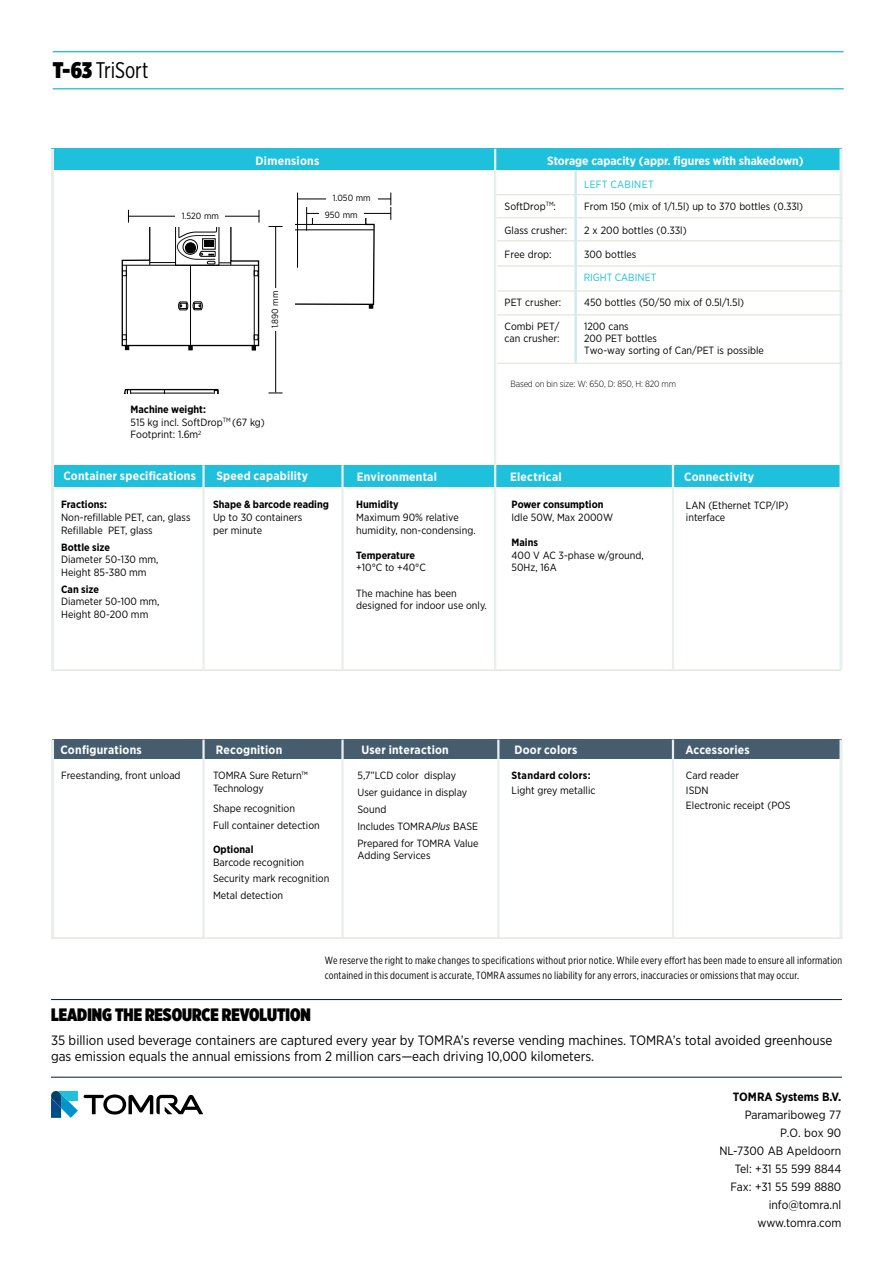
<style>
.page{position:relative;width:893px;height:1263px;background:#fff}
.page>*{position:absolute;margin:0;border:0;box-sizing:border-box;transform-origin:0 0}
.t1{font:22.65px "Gotham X Narrow";color:#000}
.t2{font:900 18px "Gotham X Narrow";color:#000}
.t3{font:13.5px/16.2px "Gotham Narrow";color:#000}
.t4{font:700 12px "Gotham Narrow";letter-spacing:.02em;color:#fff}
.t5{font:12px/18px "Gotham Narrow";color:#000;text-align:right}
.t6{font:700 12px "Gotham Narrow";color:#fff}
.t7{font:700 12px "Gotham Narrow";letter-spacing:-.005em;color:#000}
.t8{font:10.5px/12.6px "Gotham Narrow";color:#000}
.t9{font:10.5px/15px "Gotham X Narrow";letter-spacing:.02em;color:#000}
.t10{font:700 10.5px "Gotham Narrow";color:#000}
.t11{font:700 10.5px "Gotham Narrow";letter-spacing:.025em;color:#000}
.t12{font:10.5px "Gotham Narrow";letter-spacing:.01em;color:#1fc0db}
.t13{font:10.5px "Gotham Narrow";letter-spacing:.03em;color:#1fc0db}
.t14{font:300 9px "Gotham Narrow";letter-spacing:-.02em;color:#000}
.t15{font:9px "Gotham Narrow";color:#000}
.s1{font-weight:900}
.s2{font-weight:700}
.s3{font-style:italic}
</style>
<div class="page">
<hr style="left:53px;top:88px;width:791px;height:1px;background:#1fc0db">
<hr style="left:53px;top:51px;width:791px;height:1px;background:#1fc0db">
<div style="left:51px;top:466px;width:791px;height:21px;background:#1fc0db"></div>
<hr style="left:51px;top:669px;width:790px;height:2px;background:#e7e7de">
<div style="left:51px;top:149px;width:791px;height:21px;background:#1fc0db"></div>
<div style="left:52px;top:740px;width:790px;height:19px;background:#455d6f"></div>
<hr style="left:672px;top:464px;width:2px;height:205px;background:#e8efed">
<hr style="left:672px;top:740px;width:2px;height:198px;background:#e8efed">
<hr style="left:341px;top:465px;width:3px;height:206px;background:#e8efed">
<hr style="left:341px;top:740px;width:3px;height:198px;background:#e8efed">
<hr style="left:202px;top:465px;width:3px;height:206px;background:#e8efed">
<hr style="left:202px;top:740px;width:3px;height:198px;background:#e8efed">
<hr style="left:51px;top:740px;width:3px;height:198px;background:#e8efed">
<hr style="left:51px;top:149px;width:3px;height:522px;background:#e8efed">
<hr style="left:839px;top:740px;width:3px;height:198px;background:#e8efed">
<hr style="left:497px;top:740px;width:2px;height:198px;background:#e8efed">
<hr style="left:494px;top:149px;width:2px;height:520px;background:#e8efed">
<hr style="left:839px;top:149px;width:3px;height:520px;background:#e8efed">
<hr style="left:575px;top:171px;width:2px;height:192px;background:#c8e9ef">
<hr style="left:496px;top:194px;width:345px;height:1px;background:#e7e7de">
<hr style="left:496px;top:217px;width:347px;height:1px;background:#e7e7de">
<hr style="left:497px;top:290px;width:345px;height:2px;background:#e7e7de">
<hr style="left:497px;top:314px;width:345px;height:2px;background:#e7e7de">
<hr style="left:497px;top:265px;width:345px;height:2px;background:#e7e7de">
<hr style="left:497px;top:240px;width:345px;height:1px;background:#e7e7de">
<hr style="left:497px;top:363px;width:345px;height:1px;background:#e7e7de">
<hr style="left:307px;top:213px;width:84px;height:1px;background:#000">
<hr style="left:298px;top:199px;width:93px;height:1px;background:#000">
<svg style="left:391px;top:193px;width:1px;height:27px"></svg>
<hr style="left:297px;top:193px;width:1px;height:75px;background:#000">
<hr style="left:275px;top:226px;width:1px;height:166px;background:#000">
<svg style="left:268px;top:226px;width:15px;height:1px"></svg>
<svg style="left:268px;top:393px;width:15px;height:1px"></svg>
<div style="left:326px;top:192px;width:51px;height:17px;background:#fff"></div>
<div style="left:270px;top:288px;width:17px;height:43px;background:#fff"></div>
<svg style="left:295px;top:207px;width:80px;height:101px"></svg>
<svg style="left:121px;top:210px;width:139px;height:140px"></svg>
<svg style="left:123px;top:388px;width:96px;height:6px"></svg>
<hr style="left:51px;top:937px;width:791px;height:2px;background:#e7e7de">
<hr style="left:51px;top:1077px;width:791px;height:1px;background:#001a38">
<hr style="left:51px;top:999px;width:791px;height:1px;background:#001a38">
<svg style="left:51px;top:1091px;width:152px;height:27px"></svg>
<h1 class="t1" style="left:53px;top:57px;width:97px"><span class="s1">T-63</span> TriSort</h1>
<p class="t4" style="left:256px;top:153px;width:65px">Dimensions</p>
<p class="t15" style="left:333px;top:192px;width:40px">1.050 mm</p>
<p class="t15" style="left:182px;top:210px;width:39px">1.520 mm</p>
<p class="t15" style="left:325px;top:210px;width:34px">950 mm</p>
<p class="t15" style="left:270px;top:328px;width:39px;rotate:-90deg">1.890 mm</p>
<p class="t8" style="left:131px;top:403px;width:136px"><span class="s2">Machine weight:<br></span>515 kg incl. SoftDrop<sup>TM</sup> (67 kg)<br>Footprint: 1.6m<sup>2</sup></p>
<p class="t6" style="left:547px;top:153px;width:258px">Storage capacity (appr. figures with shakedown)</p>
<p class="t13" style="left:584px;top:178px;width:71px">LEFT CABINET</p>
<p class="t8" style="left:505px;top:199px;width:53px">SoftDrop<sup>TM</sup>:</p>
<p class="t8" style="left:584px;top:199px;width:221px">From 150 (mix of 1/1.5l) up to 370 bottles (0.33l)</p>
<p class="t8" style="left:505px;top:223px;width:64px">Glass crusher:</p>
<p class="t8" style="left:584px;top:223px;width:104px">2 x 200 bottles (0.33l)</p>
<p class="t8" style="left:505px;top:247px;width:49px">Free drop:</p>
<p class="t8" style="left:584px;top:247px;width:54px">300 bottles</p>
<p class="t8" style="left:505px;top:295px;width:58px">PET crusher:</p>
<p class="t8" style="left:584px;top:295px;width:161px">450 bottles (50/50 mix of 0.5l/1.5l)</p>
<p class="t8" style="left:505px;top:319px;width:56px">Combi PET/</p>
<p class="t8" style="left:584px;top:319px;width:46px">1200 cans</p>
<p class="t8" style="left:505px;top:331px;width:56px">can crusher:</p>
<p class="t8" style="left:584px;top:332px;width:181px;line-height:12px">200 PET bottles<br>Two-way sorting of Can/PET is possible</p>
<p class="t12" style="left:584px;top:270px;width:74px">RIGHT CABINET</p>
<p class="t14" style="left:510px;top:379px;width:167px">Based on bin size: W: 650, D: 850, H: 820 mm</p>
<p class="t4" style="left:63px;top:468px;width:134px">Container specifications</p>
<p class="t4" style="left:216px;top:468px;width:93px">Speed capability</p>
<p class="t10" style="left:61px;top:498px;width:47px">Fractions:</p>
<p class="t8" style="left:61px;top:511px;width:131px">Non-refillable PET, can, glass<br>Refillable PET, glass</p>
<p class="t10" style="left:61px;top:540px;width:50px">Bottle size</p>
<p class="t8" style="left:61px;top:553px;width:99px">Diameter 50-130 mm,<br>Height 85-380 mm</p>
<p class="t10" style="left:61px;top:582px;width:39px">Can size</p>
<p class="t8" style="left:61px;top:595px;width:100px">Diameter 50-100 mm,<br>Height 80-200 mm</p>
<p class="t10" style="left:213px;top:498px;width:117px">Shape &amp; barcode reading</p>
<p class="t8" style="left:213px;top:511px;width:91px">Up to 30 containers per minute</p>
<p class="t4" style="left:357px;top:469px;width:82px">Environmental</p>
<p class="t4" style="left:510px;top:469px;width:53px">Electrical</p>
<p class="t4" style="left:684px;top:469px;width:71px">Connectivity</p>
<p class="t10" style="left:356px;top:498px;width:44px">Humidity</p>
<p class="t8" style="left:356px;top:511px;width:121px">Maximum 90% relative humidity, non-condensing.</p>
<p class="t10" style="left:356px;top:548px;width:60px">Temperature</p>
<p class="t8" style="left:356px;top:561px;width:71px">+10°C to +40°C</p>
<p class="t8" style="left:356px;top:586px;width:132px">The machine has been designed for indoor use only.</p>
<p class="t10" style="left:512px;top:498px;width:93px">Power consumption</p>
<p class="t8" style="left:512px;top:511px;width:103px">Idle 50W, Max 2000W</p>
<p class="t10" style="left:512px;top:536px;width:28px">Mains</p>
<p class="t8" style="left:512px;top:549px;width:134px">400 V AC 3-phase w/ground,<br>50Hz, 16A</p>
<p class="t8" style="left:686px;top:498px;width:104px">LAN (Ethernet TCP/IP) interface</p>
<p class="t4" style="left:60px;top:742px;width:83px">Configurations</p>
<p class="t4" style="left:216px;top:742px;width:68px">Recognition</p>
<p class="t4" style="left:361px;top:742px;width:89px">User interaction</p>
<p class="t4" style="left:514px;top:742px;width:65px">Door colors</p>
<p class="t4" style="left:685px;top:742px;width:66px">Accessories</p>
<p class="t11" style="left:512px;top:769px;width:81px">Standard colors:</p>
<p class="t8" style="left:512px;top:784px;width:85px">Light grey metallic</p>
<p class="t8" style="left:61px;top:769px;width:121px">Freestanding, front unload</p>
<p class="t8" style="left:357px;top:767px;width:123px;line-height:16.8px">5,7”LCD color display<br>User guidance in display<br>Sound<br>Includes TOMRA<span class="s3">Plus</span> BASE<br>Prepared for TOMRA Value</p>
<p class="t8" style="left:357px;top:849px;width:74px">Adding Services</p>
<p class="t8" style="left:686px;top:768px;width:106px;line-height:14.7px">Card reader<br>ISDN<br>Electronic receipt (POS</p>
<p class="t8" style="left:213px;top:769px;width:96px">TOMRA Sure Return™<br>Technology</p>
<p class="t8" style="left:213px;top:799px;width:108px;line-height:16.8px">Shape recognition<br>Full container detection</p>
<p class="t10" style="left:213px;top:842px;width:42px">Optional</p>
<p class="t8" style="left:213px;top:853px;width:118px;line-height:16.8px">Barcode recognition<br>Security mark recognition<br>Metal detection</p>
<h2 class="t2" style="left:51px;top:1003px;width:261px">LEADING THE RESOURCE REVOLUTION</h2>
<p class="t9" style="left:325px;top:953px;width:519px">We reserve the right to make changes to specifications without prior notice. While every effort has been made to ensure all information contained in this document is accurate, TOMRA assumes no liability for any errors, inaccuracies or omissions that may occur.</p>
<p class="t3" style="left:51px;top:1032px;width:783px">35 billion used beverage containers are captured every year by TOMRA’s reverse vending machines. TOMRA’s total avoided greenhouse gas emission equals the annual emissions from 2 million cars—each driving 10,000 kilometers.</p>
<p class="t7" style="left:733px;top:1089px;width:110px">TOMRA Systems B.V.</p>
<p class="t5" style="left:719px;top:1105px;width:123px">Paramariboweg 77<br>P.O. box 90<br>NL-7300 AB Apeldoorn<br>Tel: +31 55 599 8844<br>Fax: +31 55 599 8880 info@tomra.nl www.tomra.com</p>
</div>
